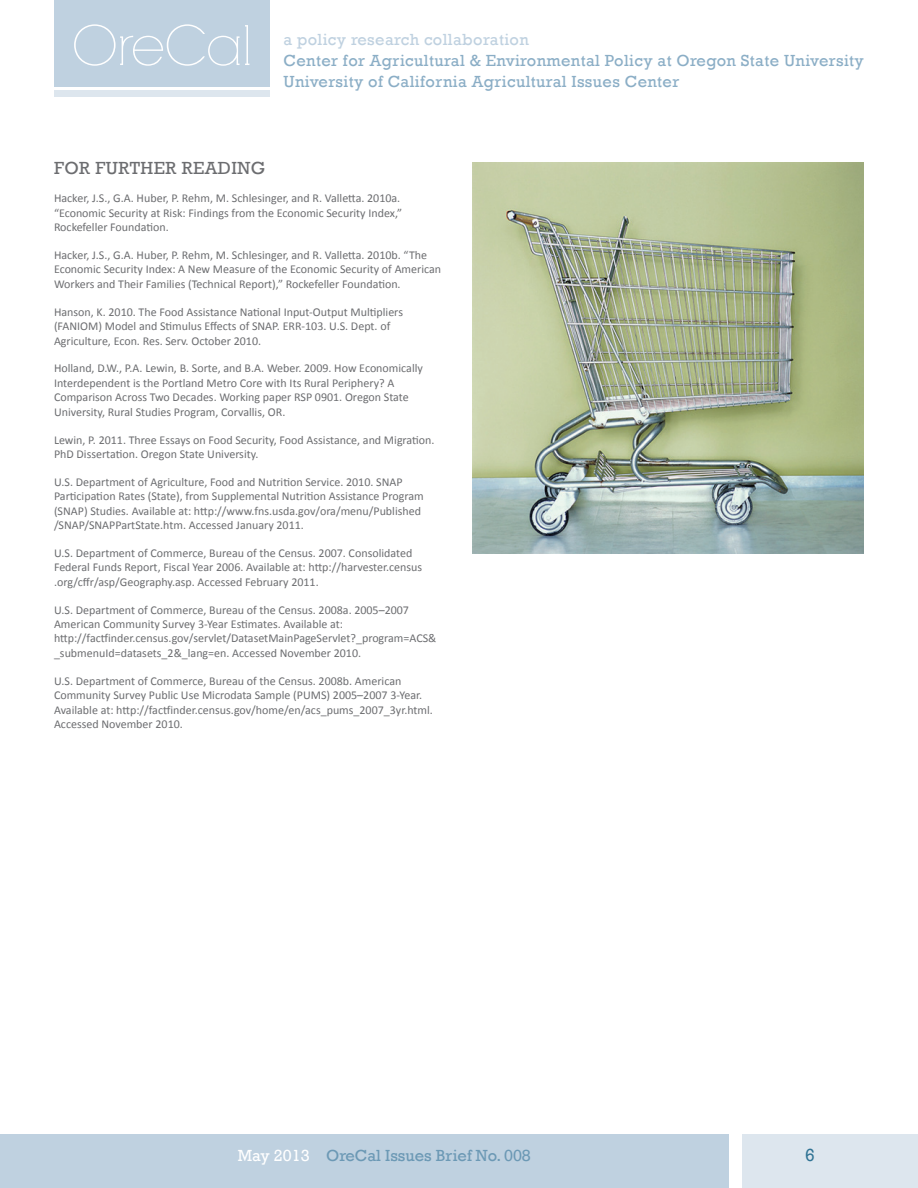
<style>
.page{position:relative;width:918px;height:1188px;background:#fff}
.page>*{position:absolute;margin:0;border:0;box-sizing:border-box;transform-origin:0 0}
.t1{font:54px "RNS Camelia";letter-spacing:-.01em;color:#fff}
.t2{font:18px "Rockwell";color:#6c6d70}
.t3{font:18px "Rockwell";color:#307394}
.t4{font:16.5px "Rockwell";letter-spacing:.02em;color:#8baec6}
.t5{font:16.5px "Rockwell";color:#6c99b5}
.t6{font:16.5px "Rockwell";letter-spacing:.02em;color:#bfd1e0}
.t7{font:12px/14.4px "Calibri";color:#6c6d70}
.s1{color:#fff}
</style>
<div class="page">
<div style="left:0;top:1134px;width:729px;height:54px;background:#bfd1e0"></div>
<div style="left:742px;top:1134px;width:176px;height:54px;background:#dde6ee"></div>
<div style="left:54px;top:0;width:216px;height:87px;background:#bfd1e0"></div>
<div style="left:54px;top:90px;width:216px;height:7px;background:#dde6ee"></div>
<img style="left:472px;top:162px;width:392px;height:392px">
<h1 class="t1" style="left:72px;top:14px;width:182px">OreCal</h1>
<h3 class="t6" style="left:284px;top:30px;width:247px">a policy research collaboration</h3>
<h3 class="t4" style="left:284px;top:51px;width:582px">Center for Agricultural &amp; Environmental Policy at Oregon State University</h3>
<h3 class="t4" style="left:284px;top:72px;width:397px">University of California Agricultural Issues Center</h3>
<h2 class="t2" style="left:54px;top:158px;width:65px">For Further</h2>
<h2 class="t2" style="left:182px;top:158px;width:25px">Reading</h2>
<p class="t7" style="left:54px;top:191px;width:350px">Hacker, J.S., G.A. Huber, P. Rehm, M. Schlesinger, and R. Valletta. 2010a. “Economic Security at Risk: Findings from the Economic Security Index,”<br>Rockefeller Foundation.</p>
<p class="t7" style="left:54px;top:248px;width:389px">Hacker, J.S., G.A. Huber, P. Rehm, M. Schlesinger, and R. Valletta. 2010b. “The<br>Economic Security Index: A New Measure of the Economic Security of American<br>Workers and Their Families (Technical Report),” Rockefeller Foundation.</p>
<p class="t7" style="left:54px;top:305px;width:351px">Hanson, K. 2010. The Food Assistance National Input-Output Multipliers (FANIOM) Model and Stimulus Effects of SNAP. ERR-103. U.S. Dept. of<br>Agriculture, Econ. Res. Serv. October 2010.</p>
<p class="t7" style="left:54px;top:361px;width:370px">Holland, D.W., P.A. Lewin, B. Sorte, and B.A. Weber. 2009. How Economically Interdependent is the Portland Metro Core with Its Rural Periphery? A Comparison Across Two Decades. Working paper RSP 0901. Oregon State University, Rural Studies Program, Corvallis, OR.</p>
<p class="t7" style="left:54px;top:432px;width:382px">Lewin, P. 2011. Three Essays on Food Security, Food Assistance, and Migration.<br>PhD Dissertation. Oregon State University.</p>
<p class="t7" style="left:54px;top:475px;width:371px">U.S. Department of Agriculture, Food and Nutrition Service. 2010. SNAP Participation Rates (State), from Supplemental Nutrition Assistance Program (SNAP) Studies. Available at: http://www.fns.usda.gov/ora/menu/Published /SNAP/SNAPPartState.htm. Accessed January 2011.</p>
<p class="t7" style="left:54px;top:546px;width:370px">U.S. Department of Commerce, Bureau of the Census. 2007. Consolidated<br>Federal Funds Report, Fiscal Year 2006. Available at: http://harvester.census .org/cffr/asp/Geography.asp. Accessed February 2011.</p>
<p class="t7" style="left:54px;top:603px;width:384px">U.S. Department of Commerce, Bureau of the Census. 2008a. 2005–2007<br>American Community Survey 3-Year Estimates. Available at: http://factfinder.census.gov/servlet/DatasetMainPageServlet?_program=ACS&amp; _submenuId=datasets_2&amp;_lang=en. Accessed November 2010.</p>
<p class="t7" style="left:54px;top:674px;width:380px">U.S. Department of Commerce, Bureau of the Census. 2008b. American Community Survey Public Use Microdata Sample (PUMS) 2005–2007 3-Year.<br>Available at: http://factfinder.census.gov/home/en/acs_pums_2007_3yr.html.<br>Accessed November 2010.</p>
<h3 class="t5" style="left:238px;top:1146px;width:295px"><span class="s1">May 2013</span> OreCal Issues Brief No. 008</h3>
<h2 class="t3" style="left:805px;top:1145px;width:11px">6</h2>
</div>
